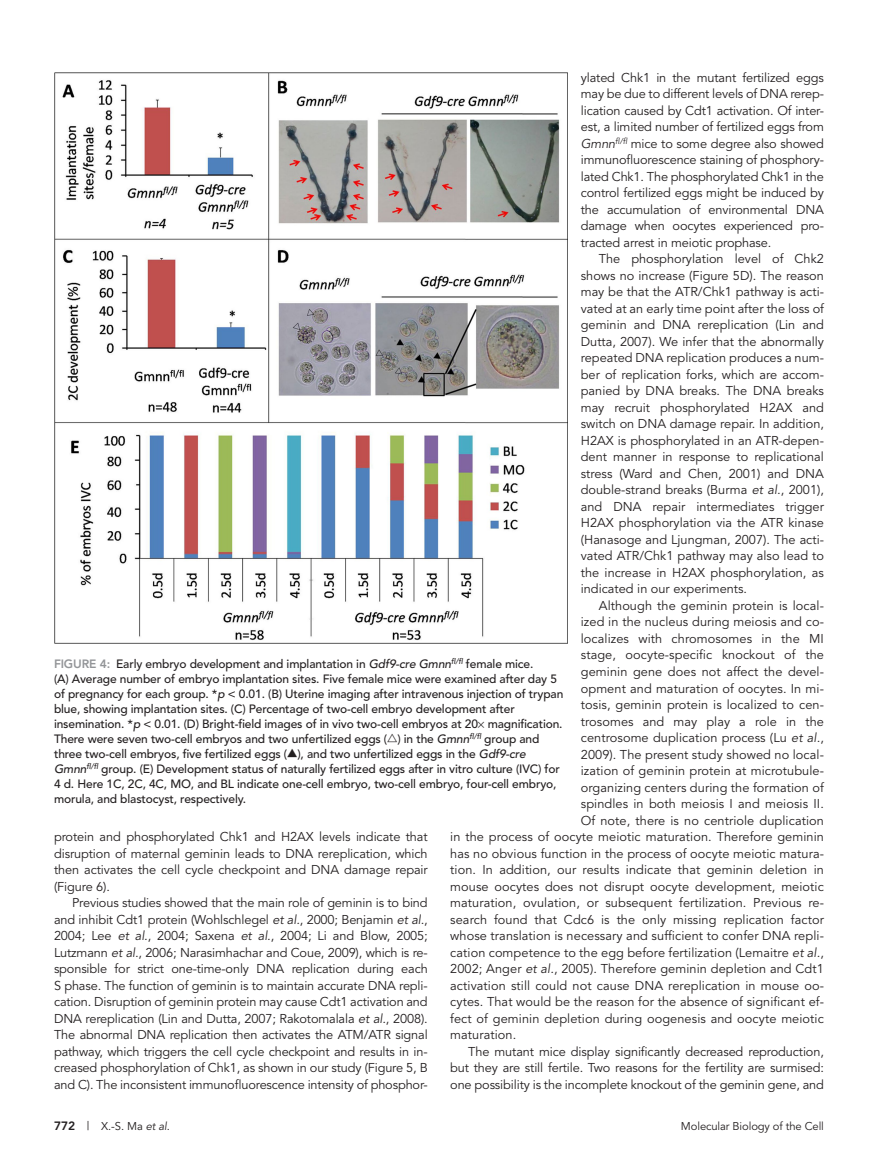
<style>
.page{position:relative;width:878px;height:1175px;background:#fff}
.page>*{position:absolute;margin:0;border:0;box-sizing:border-box;transform-origin:0 0}
.Para{font:12.75px/16.5px "Avenir";letter-spacing:.005em;color:#231f20;text-align:justify}
.ParaFL{font:12.75px/16.5px "Avenir";letter-spacing:-.01em;color:#231f20;text-align:justify}
.FigCaption{font:500 12px/15px "Avenir";letter-spacing:-.01em;color:#231f20}
.t1{font:11.25px "Avenir";letter-spacing:-.01em;color:#231f20}
.s1{font-style:italic}
.s2{font-weight:800;color:#939598}
.s3{font-family:"STIX";font-weight:400;font-size:9px}
.s4{font-weight:800;font-size:12px}
.s5{font-size:12px}
</style>
<div class="page">
<img style="left:54px;top:72px;width:513px;height:572px">
<p class="Para" style="left:580px;top:69px;width:245px">ylated Chk1 in the mutant fertilized eggs may be due to different levels of DNA rerep&shy;lication caused by Cdt1 activation. Of inter&shy;est, a limited number of fertilized eggs from <span class="s1">Gmnn</span><sup>fl/fl</sup> mice to some degree also showed immunofluorescence staining of phosphory&shy;lated Chk1. The phosphorylated Chk1 in the control fertilized eggs might be induced by the accumulation of environmental DNA damage when oocytes experienced pro&shy;tracted arrest in meiotic prophase.</p>
<p class="Para" style="left:580px;top:251px;width:245px;text-indent:18px">The phosphorylation level of Chk2 shows no increase (Figure 5D). The reason may be that the ATR/Chk1 pathway is acti&shy;vated at an early time point after the loss of geminin and DNA rereplication (Lin and Dutta, 2007). We infer that the abnormally repeated DNA replication produces a num&shy;ber of replication forks, which are accom&shy;panied by DNA breaks. The DNA breaks may recruit phosphorylated H2AX and switch on DNA damage repair. In addition, H2AX is phosphorylated in an ATR-depen&shy;dent manner in response to replicational stress (Ward and Chen, 2001) and DNA double-strand breaks (Burma <span class="s1">et al.</span>, 2001), and DNA repair intermediates trigger H2AX phosphorylation via the ATR kinase (Hanasoge and Ljungman, 2007). The acti&shy;vated ATR/Chk1 pathway may also lead to the increase in H2AX phosphorylation, as indicated in our experiments.</p>
<p class="Para" style="left:598px;top:597px;width:227px">Although the geminin protein is local-</p>
<p class="Para" style="left:580px;top:614px;width:245px">ized in the nucleus during meiosis and co-</p>
<p class="Para" style="left:580px;top:630px;width:245px">localizes with chromosomes in the MI</p>
<p class="Para" style="left:580px;top:647px;width:245px">stage, oocyte-specific knockout of the</p>
<p class="Para" style="left:580px;top:663px;width:245px">geminin gene does not affect the devel-</p>
<p class="Para" style="left:580px;top:680px;width:245px">opment and maturation of oocytes. In mi-</p>
<p class="Para" style="left:580px;top:696px;width:245px">tosis, geminin protein is localized to cen-</p>
<p class="Para" style="left:580px;top:713px;width:244px">trosomes and may play a role in the</p>
<p class="Para" style="left:580px;top:729px;width:244px">centrosome duplication process (Lu <span class="s1">et al.</span>,</p>
<p class="Para" style="left:580px;top:746px;width:245px">2009). The present study showed no local-</p>
<p class="Para" style="left:580px;top:762px;width:245px">ization of geminin protein at microtubule-</p>
<p class="Para" style="left:580px;top:779px;width:244px">organizing centers during the formation of</p>
<p class="Para" style="left:580px;top:795px;width:244px">spindles in both meiosis I and meiosis II.</p>
<p class="Para" style="left:580px;top:812px;width:245px">Of note, there is no centriole duplication</p>
<p class="Para" style="left:450px;top:828px;width:375px">in the process of oocyte meiotic maturation. Therefore geminin</p>
<p class="Para" style="left:450px;top:845px;width:375px">has no obvious function in the process of oocyte meiotic matura-</p>
<p class="Para" style="left:450px;top:861px;width:375px">tion. In addition, our results indicate that geminin deletion in</p>
<p class="Para" style="left:450px;top:878px;width:375px">mouse oocytes does not disrupt oocyte development, meiotic</p>
<p class="Para" style="left:450px;top:894px;width:375px">maturation, ovulation, or subsequent fertilization. Previous re-</p>
<p class="Para" style="left:450px;top:911px;width:375px">search found that Cdc6 is the only missing replication factor</p>
<p class="Para" style="left:450px;top:927px;width:375px">whose translation is necessary and sufficient to confer DNA repli-</p>
<p class="Para" style="left:450px;top:944px;width:375px">cation competence to the egg before fertilization (Lemaitre <span class="s1">et al.</span>,</p>
<p class="Para" style="left:450px;top:960px;width:375px">2002; Anger <span class="s1">et al.</span>, 2005). Therefore geminin depletion and Cdt1</p>
<p class="Para" style="left:450px;top:977px;width:375px">activation still could not cause DNA rereplication in mouse oo-</p>
<p class="Para" style="left:450px;top:993px;width:375px">cytes. That would be the reason for the absence of significant ef-</p>
<p class="Para" style="left:450px;top:1010px;width:375px">fect of geminin depletion during oogenesis and oocyte meiotic</p>
<p class="Para" style="left:450px;top:1026px;width:68px">maturation.</p>
<p class="Para" style="left:450px;top:1043px;width:375px;text-indent:18px">The mutant mice display significantly decreased reproduction, but they are still fertile. Two reasons for the fertility are surmised: one possibility is the incomplete knockout of the geminin gene, and</p>
<p class="FigCaption" style="left:54px;top:656px;width:511px"><span class="s2">FIGURE 4:</span> Early embryo development and implantation in <span class="s1">Gdf9-cre Gmnn</span><sup>fl/fl</sup> female mice.<br>(A) Average number of embryo implantation sites. Five female mice were examined after day 5 of pregnancy for each group. *<span class="s1">p</span> &lt; 0.01. (B) Uterine imaging after intravenous injection of trypan blue, showing implantation sites. (C) Percentage of two-cell embryo development after insemination. *<span class="s1">p</span> &lt; 0.01. (D) Bright-field images of in vivo two-cell embryos at 20 magnification.<br>There were seven two-cell embryos and two unfertilized eggs (<span class="s3">△</span>) in the <span class="s1">Gmnn</span><sup>fl/fl</sup> group and three two-cell embryos, five fertilized eggs (<span class="s3">▲</span>), and two unfertilized eggs in the <span class="s1">Gdf9-cre Gmnn</span><sup>fl/fl</sup> group. (E) Development status of naturally fertilized eggs after in vitro culture (IVC) for 4 d. Here 1C, 2C, 4C, MO, and BL indicate one-cell embryo, two-cell embryo, four-cell embryo, morula, and blastocyst, respectively.</p>
<p class="ParaFL" style="left:54px;top:828px;width:375px">protein and phosphorylated Chk1 and H2AX levels indicate that disruption of maternal geminin leads to DNA rereplication, which then activates the cell cycle checkpoint and DNA damage repair (Figure 6).</p>
<p class="Para" style="left:54px;top:894px;width:375px;text-indent:18px">Previous studies showed that the main role of geminin is to bind and inhibit Cdt1 protein (Wohlschlegel <span class="s1">et al.</span>, 2000; Benjamin <span class="s1">et al.</span>, 2004; Lee <span class="s1">et al.</span>, 2004; Saxena <span class="s1">et al.</span>, 2004; Li and Blow, 2005; Lutzmann <span class="s1">et al.</span>, 2006; Narasimhachar and Coue, 2009), which is re&shy;sponsible for strict one-time-only DNA replication during each S phase. The function of geminin is to maintain accurate DNA repli&shy;cation. Disruption of geminin protein may cause Cdt1 activation and DNA rereplication (Lin and Dutta, 2007; Rakotomalala <span class="s1">et al.</span>, 2008).<br>The abnormal DNA replication then activates the ATM/ATR signal pathway, which triggers the cell cycle checkpoint and results in in&shy;creased phosphorylation of Chk1, as shown in our study (Figure 5, B and C). The inconsistent immunofluorescence intensity of phosphor-</p>
<p class="t1" style="left:54px;top:1119px;width:117px"><span class="s4">772</span> <span class="s5">|</span> X.-S. Ma <span class="s1">et al</span>.</p>
<p class="t1" style="left:681px;top:1119px;width:144px">Molecular Biology of the Cell</p>
</div>
